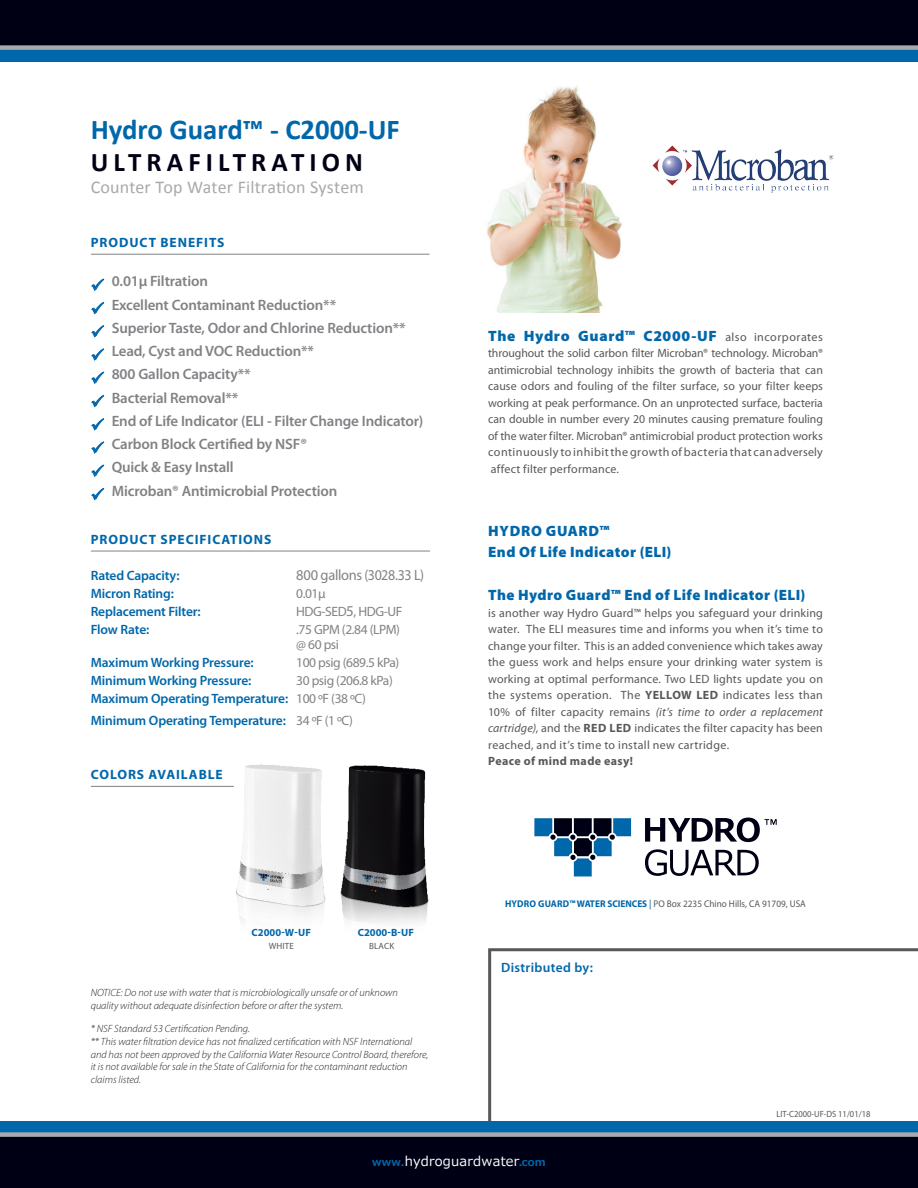
<style>
.page{position:relative;width:918px;height:1188px;background:#fff}
.page>*{position:absolute;margin:0;border:0;box-sizing:border-box;transform-origin:0 0}
.t1{font:700 28.8px "Calibri";color:#0067aa}
.t2{font:700 27px "Calibri";letter-spacing:.19em;color:#000015}
.t3{font:18px "Calibri";letter-spacing:.01em;color:#a8a9ad}
.t4{font:600 15px "Myriad Pro";letter-spacing:-.01em;color:#808285}
.t5{font:900 15px/20.7px "Myriad Pro";letter-spacing:.03em;color:#0067aa}
.t6{font:15px "Myriad Pro";letter-spacing:-.025em;color:#808285;scale:.96 1}
.t7{font:600 13.5px/18px "Myriad Pro";letter-spacing:-.01em;color:#0067aa}
.t8{font:13.5px/15px "Myriad Pro";letter-spacing:-.03em;color:#808285}
.t9{font:700 13.5px "Myriad Pro";letter-spacing:.07em;color:#0067aa}
.t10{font:600 13.5px "Myriad Pro";letter-spacing:.025em;color:#0067aa}
.t11{font:13.2px "Meiryo";letter-spacing:.02em;color:#fff}
.t12{font:12px/16.5px "Myriad Pro";letter-spacing:.025em;color:#57585a;text-align:justify}
.t13{font:700 12px "Myriad Pro";letter-spacing:.03em;color:#57585a}
.t14{font:italic 300 10.5px/12.8px "Myriad Pro";color:#231f20}
.t15{font:700 10.5px "Myriad Pro";color:#0067aa}
.t16{font:9.75px "Myriad Pro";color:#57585a;scale:.95 1}
.t17{font:9px "Myriad Pro";color:#57585a;scale:.95 1}
.t18{font:9px "Myriad Pro";color:#57585a}
.s1{color:#0067aa}
.s2{font-size:15px}
.s3{font-weight:400;color:#808285}
.s4{font-weight:400;font-size:12px;color:#57585a}
.s5{font-weight:700}
.s6{font-style:italic}
.s7{font-weight:700;color:#0067aa}
.s8{font-weight:600;color:#247ab8}
.s9{font-weight:700;font-size:10.65px;color:#0067aa}
</style>
<div class="page">
<img style="left:487px;top:85px;width:135px;height:228px">
<svg style="left:488px;top:948px;width:430px;height:173px"></svg>
<div style="left:0;top:0;width:918px;height:48px;background:#000015"></div>
<div style="left:0;top:48px;width:918px;height:14px;background:#0067aa"></div>
<div style="left:0;top:45px;width:918px;height:5px;background:#a8a9ad"></div>
<div style="left:0;top:1135px;width:918px;height:53px;background:#000015"></div>
<div style="left:0;top:1121px;width:918px;height:15px;background:#0067aa"></div>
<div style="left:0;top:1132px;width:918px;height:5px;background:#a8a9ad"></div>
<hr style="left:91px;top:254px;width:339px;height:1px;background:#808285">
<hr style="left:91px;top:551px;width:339px;height:1px;background:#808285">
<hr style="left:91px;top:786px;width:143px;height:1px;background:#808285">
<svg style="left:91px;top:278px;width:14px;height:13px"></svg>
<svg style="left:91px;top:301px;width:14px;height:14px"></svg>
<svg style="left:91px;top:325px;width:14px;height:13px"></svg>
<svg style="left:91px;top:348px;width:14px;height:13px"></svg>
<svg style="left:91px;top:371px;width:14px;height:13px"></svg>
<svg style="left:91px;top:394px;width:14px;height:14px"></svg>
<svg style="left:91px;top:418px;width:14px;height:13px"></svg>
<svg style="left:91px;top:441px;width:14px;height:13px"></svg>
<svg style="left:91px;top:464px;width:14px;height:13px"></svg>
<svg style="left:91px;top:487px;width:14px;height:14px"></svg>
<img style="left:224px;top:764px;width:100px;height:157px">
<img style="left:324px;top:765px;width:105px;height:159px">
<svg style="left:645px;top:849px;width:114px;height:27px"></svg>
<svg style="left:534px;top:818px;width:97px;height:58px"></svg>
<svg style="left:645px;top:818px;width:132px;height:24px"></svg>
<img style="left:653px;top:146px;width:181px;height:47px">
<h1 class="t1" style="left:91px;top:111px;width:311px">Hydro Guard™ - C2000-UF</h1>
<h2 class="t2" style="left:91px;top:145px;width:274px">ULTRAFILTRATION</h2>
<h3 class="t3" style="left:91px;top:175px;width:275px">Counter Top Water Filtration System</h3>
<p class="t9" style="left:91px;top:233px;width:135px">PRODUCT BENEFITS</p>
<p class="t4" style="left:91px;top:272px;width:119px"><span class="s1">✓</span> 0.01µ Filtration</p>
<p class="t4" style="left:91px;top:295px;width:247px"><span class="s1">✓</span> Excellent Contaminant Reduction**</p>
<p class="t4" style="left:91px;top:318px;width:317px"><span class="s1">✓</span> Superior Taste, Odor and Chlorine Reduction**</p>
<p class="t4" style="left:91px;top:342px;width:225px"><span class="s1">✓</span> Lead, Cyst and VOC Reduction**</p>
<p class="t4" style="left:91px;top:365px;width:162px"><span class="s1">✓</span> 800 Gallon Capacity**</p>
<p class="t4" style="left:91px;top:388px;width:149px"><span class="s1">✓</span> Bacterial Removal**</p>
<p class="t4" style="left:91px;top:411px;width:334px"><span class="s1">✓</span> End of Life Indicator (ELI - Filter Change Indicator)</p>
<p class="t4" style="left:91px;top:435px;width:218px"><span class="s1">✓</span> Carbon Block Certified by NSF®</p>
<p class="t4" style="left:91px;top:458px;width:145px"><span class="s1">✓</span> Quick &amp; Easy Install</p>
<p class="t4" style="left:91px;top:481px;width:248px"><span class="s1">✓</span> Microban® Antimicrobial Protection</p>
<p class="t9" style="left:91px;top:530px;width:182px">PRODUCT SPECIFICATIONS</p>
<p class="t7" style="left:91px;top:567px;width:90px">Rated Capacity:</p>
<p class="t6" style="left:296px;top:566px;width:135px">800 gallons (3028.33 L)</p>
<p class="t7" style="left:91px;top:585px;width:85px">Micron Rating:</p>
<p class="t8" style="left:296px;top:586px;width:31px">0.01µ</p>
<p class="t7" style="left:91px;top:603px;width:112px">Replacement Filter:</p>
<p class="t8" style="left:296px;top:604px;width:108px">HDG-SED<span class="s2">5</span>, HDG-UF</p>
<p class="t7" style="left:91px;top:621px;width:60px">Flow Rate:</p>
<p class="t8" style="left:296px;top:622px;width:105px">.75 GPM (2.84 (LPM) @ 60 psi</p>
<p class="t7" style="left:91px;top:654px;width:165px">Maximum Working Pressure:</p>
<p class="t8" style="left:296px;top:655px;width:105px">100 psig (689.5 kPa)</p>
<p class="t7" style="left:91px;top:672px;width:162px">Minimum Working Pressure:</p>
<p class="t7" style="left:91px;top:672px;width:304px;text-indent:205px"><span class="s3">30 psig (206.8 kPa)<br></span>Maximum Operating Temperature: <span class="s3">100 oF (38 oC)</span></p>
<p class="t7" style="left:91px;top:711px;width:264px">Minimum Operating Temperature: <span class="s3">34 oF (1 oC)</span></p>
<p class="t9" style="left:91px;top:766px;width:134px">COLORS AVAILABLE</p>
<p class="t15" style="left:252px;top:925px;width:61px">C2000-W-UF</p>
<p class="t18" style="left:269px;top:941px;width:27px">WHITE</p>
<p class="t15" style="left:358px;top:925px;width:58px">C2000-B-UF</p>
<p class="t18" style="left:369px;top:941px;width:27px">BLACK</p>
<p class="t14" style="left:91px;top:986px;width:309px">NOTICE: Do not use with water that is microbiologically unsafe or of unknown quality without adequate disinfection before or after the system.</p>
<p class="t14" style="left:91px;top:1022px;width:339px">* NSF Standard 53 Certification Pending.<br>** This water filtration device has not finalized certification with NSF International and has not been approved by the California Water Resource Control Board, therefore, it is not available for sale in the State of California for the contaminant reduction claims listed.</p>
<p class="t5" style="left:488px;top:325px;width:336px">The Hydro Guard™ C2000-UF <span class="s4">also incorporates</span></p>
<p class="t12" style="left:488px;top:345px;width:336px">throughout the solid carbon filter Microban® technology. Microban® antimicrobial technology inhibits the growth of bacteria that can cause odors and fouling of the filter surface, so your filter keeps working at peak performance. On an unprotected surface, bacteria can double in number every 20 minutes causing premature fouling of the water filter. Microban® antimicrobial product protection works continuously to inhibit the growth of bacteria that can adversely affect filter performance.</p>
<p class="t5" style="left:488px;top:521px;width:185px">HYDRO GUARD™<br>End Of Life Indicator (ELI)</p>
<p class="t5" style="left:488px;top:585px;width:319px">The Hydro Guard™ End of Life Indicator (ELI)</p>
<p class="t12" style="left:488px;top:604px;width:336px">is another way Hydro Guard™ helps you safeguard your drinking water. The ELI measures time and informs you when it’s time to change your filter. This is an added convenience which takes away the guess work and helps ensure your drinking water system is working at optimal performance. Two LED lights update you on the systems operation. The <span class="s5">YELLOW LED</span> indicates less than 10% of filter capacity remains <span class="s6">(it’s time to order a replacement cartridge)</span>, and the <span class="s5">RED LED</span> indicates the filter capacity has been reached, and it’s time to install new cartridge.</p>
<p class="t13" style="left:488px;top:753px;width:146px">Peace of mind made easy!</p>
<p class="t16" style="left:505px;top:898px;width:318px"><span class="s7">HYDRO GUARD™ WATER SCIENCES</span> <span class="s8">|</span> PO Box 2235 Chino Hills, CA 91709, USA</p>
<p class="t10" style="left:501px;top:959px;width:93px">Distributed by:</p>
<p class="t17" style="left:776px;top:1108px;width:100px">LIT-C2000-UF-DS 11/01/18</p>
<p class="t11" style="left:372px;top:1152px;width:175px"><span class="s9">www.</span>hydroguardwater<span class="s9">.com</span></p>
</div>
